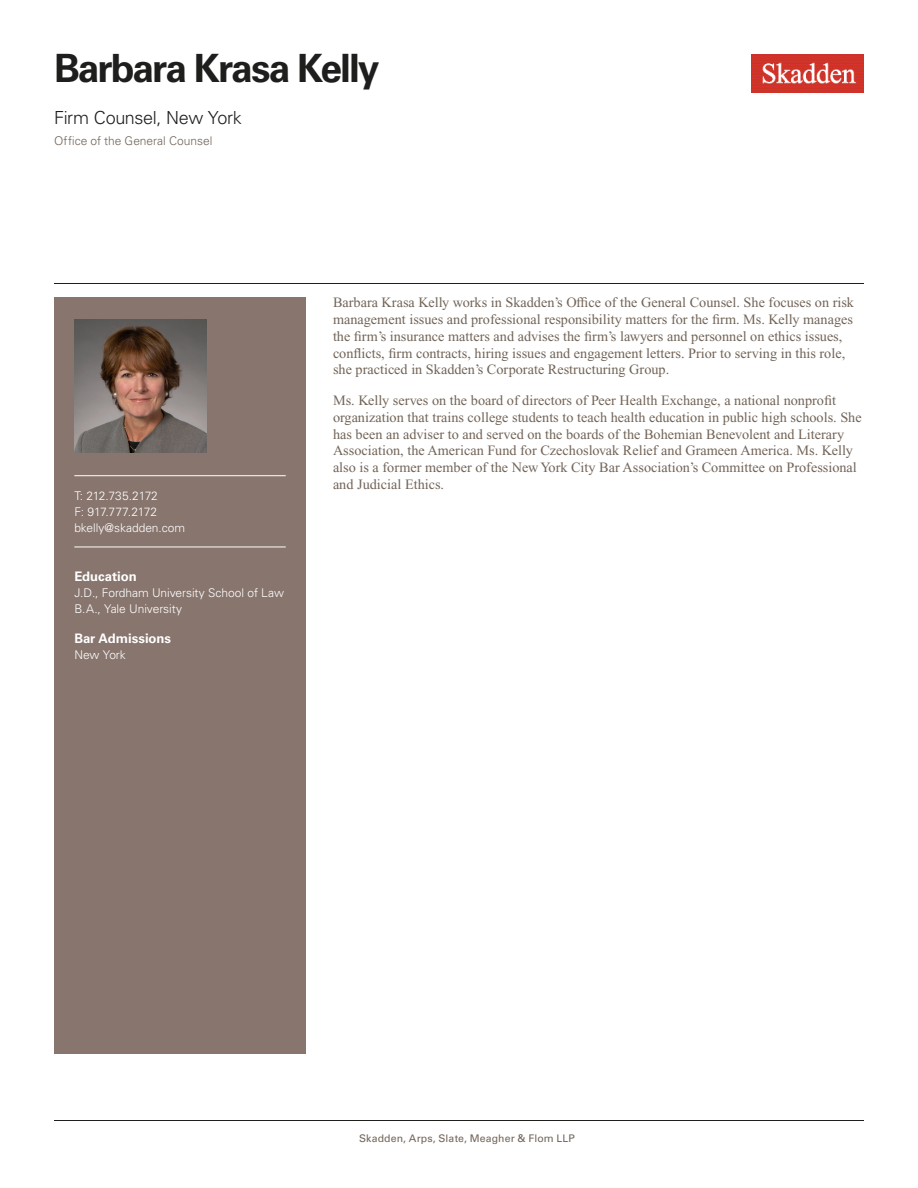
<style>
.page{position:relative;width:918px;height:1188px;background:#fff}
.page>*{position:absolute;margin:0;border:0;box-sizing:border-box;transform-origin:0 0}
.Name{font:700 39px "Univers LT Std";letter-spacing:-.05em;color:#1e1e1d}
.Title_and_Office{font:300 18px "Univers LT Std";letter-spacing:-.02em;color:#1e1e1d}
.Main_Body{font:14.25px/16.8px "Times New Roman PS Std";color:#726458}
.Bar_Admission_Educat{font:700 13.2px "Univers LT Std";letter-spacing:-.005em;color:#fff}
.Sidebar_text_no_para{font:300 12px "Univers LT Std";letter-spacing:-.005em;color:#fff}
.Practice{font:300 12px "Univers LT Std";color:#726458}
.Email{font:300 12px "Univers LT Std";letter-spacing:-.005em;color:#fff}
.Phone_Number{font:300 12px "Univers LT Std";letter-spacing:-.025em;color:#fff}
.Fax_Number{font:300 12px "Univers LT Std";letter-spacing:-.015em;color:#fff}
.Sidebar_text{font:300 12px "Univers LT Std";letter-spacing:-.005em;color:#fff}
.Folio{font:10.5px "Univers LT Std";letter-spacing:.01em;color:#726458}
.s1{font-weight:700;color:#fff}
</style>
<div class="page">
<img style="left:752px;top:54px;width:112px;height:39px">
<div style="left:54px;top:297px;width:252px;height:756px;background:#87756e"></div>
<hr style="left:74px;top:475px;width:212px;height:1px;background:#fff">
<hr style="left:74px;top:547px;width:212px;height:1px;background:#fff">
<img style="left:74px;top:320px;width:132px;height:132px">
<hr style="left:54px;top:1120px;width:810px;height:1px;background:#1e1e1d">
<hr style="left:54px;top:283px;width:810px;height:1px;background:#1e1e1d">
<h1 class="Name" style="left:54px;top:46px;width:327px">Barbara Krasa Kelly</h1>
<h2 class="Title_and_Office" style="left:54px;top:107px;width:189px">Firm Counsel, New York</h2>
<h3 class="Practice" style="left:54px;top:134px;width:160px">Office of the General Counsel</h3>
<p class="Phone_Number" style="left:74px;top:489px;width:85px">T: 212.735.2172</p>
<p class="Fax_Number" style="left:74px;top:504px;width:84px">F: 917.777.2172</p>
<p class="Email" style="left:74px;top:520px;width:112px">bkelly@skadden.com</p>
<p class="Bar_Admission_Educat" style="left:74px;top:569px;width:64px">Education</p>
<p class="Sidebar_text_no_para" style="left:74px;top:586px;width:211px">J.D., Fordham University School of Law</p>
<p class="Sidebar_text_no_para" style="left:74px;top:601px;width:109px">B.A., Yale University</p>
<p class="Bar_Admission_Educat" style="left:74px;top:631px;width:98px">Bar Admissions</p>
<p class="Sidebar_text" style="left:74px;top:648px;width:53px">New York</p>
<p class="Main_Body" style="left:333px;top:294px;width:523px">Barbara Krasa Kelly works in Skadden’s Office of the General Counsel. She focuses on risk management issues and professional responsibility matters for the firm. Ms. Kelly manages the firm’s insurance matters and advises the firm’s lawyers and personnel on ethics issues, conflicts, firm contracts, hiring issues and engagement letters. Prior to serving in this role, she practiced in Skadden’s Corporate Restructuring Group.</p>
<p class="Main_Body" style="left:333px;top:392px;width:530px">Ms. Kelly serves on the board of directors of Peer Health Exchange, a national nonprofit organization that trains college students to teach health education in public high schools. She has been an adviser to and served on the boards of the Bohemian Benevolent and Literary Association, the American Fund for Czechoslovak Relief and Grameen America. Ms. Kelly also is a former member of the New York City Bar Association’s Committee on Professional and Judicial Ethics.</p>
<p class="Folio" style="left:343px;top:1132px;width:233px"><span class="s1">1</span> Skadden, Arps, Slate, Meagher &amp; Flom LLP</p>
</div>
